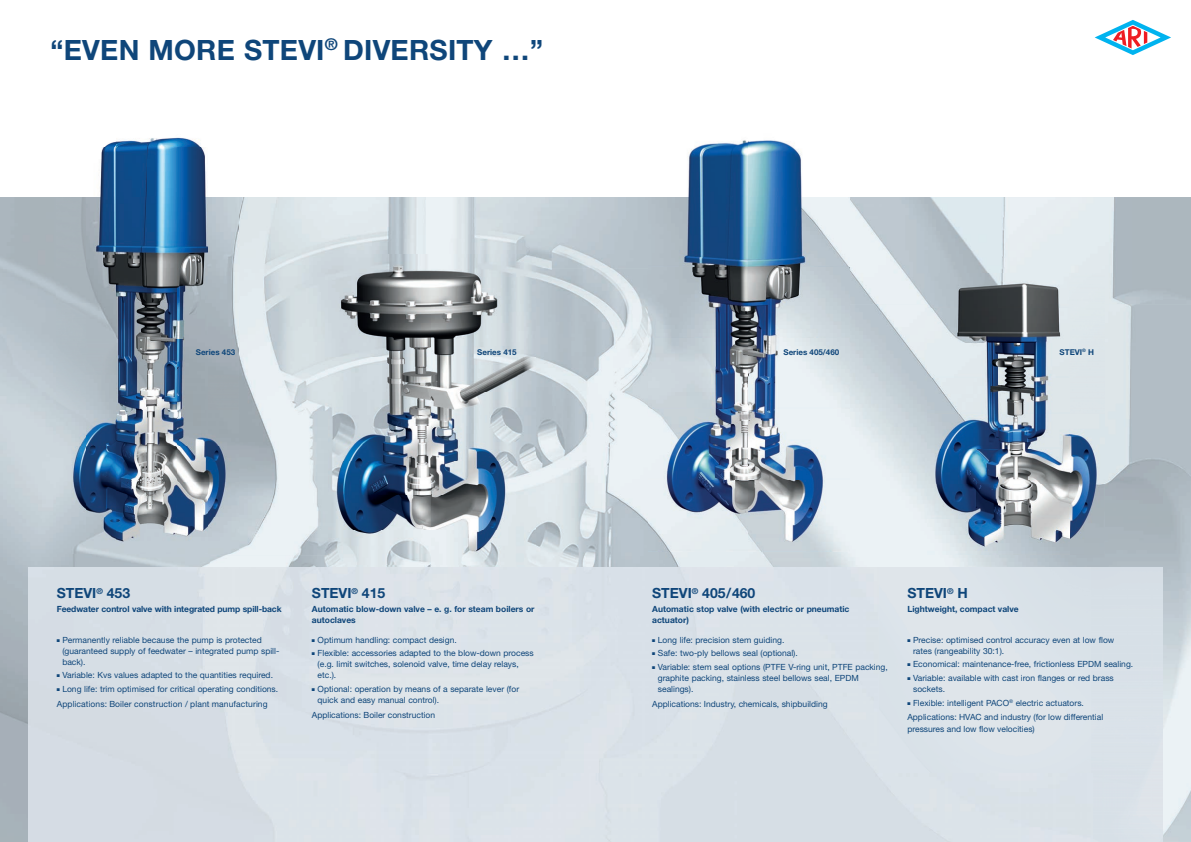
<style>
.page{position:relative;width:1191px;height:842px;background:#fff}
.page>*{position:absolute;margin:0;border:0;box-sizing:border-box;transform-origin:0 0}
.t1{font:700 28px "Helvetica Neue LT Pro";letter-spacing:.01em;color:#0f467a}
.t2{font:700 14px "Helvetica Neue LT Pro";color:#0f467a}
.t3{font:8.5px/11px "Helvetica Neue LT Pro";color:#0f467a}
.t4{font:700 8.5px/11px "Helvetica Neue LT Pro";color:#0f467a}
.t5{font:700 8px "Helvetica Neue LT Pro";color:#0f467a}
</style>
<div class="page">
<img style="left:210px;top:197px;width:140px;height:358px">
<img style="left:350px;top:197px;width:499px;height:71px">
<img style="left:849px;top:197px;width:342px;height:107px">
<img style="left:525px;top:268px;width:140px;height:299px">
<img style="left:841px;top:304px;width:104px;height:263px">
<img style="left:1086px;top:304px;width:105px;height:287px">
<img style="left:70px;top:553px;width:140px;height:14px">
<img style="left:665px;top:551px;width:176px;height:16px">
<img style="left:210px;top:555px;width:315px;height:12px">
<img style="left:1162px;top:591px;width:29px;height:251px">
<img style="left:688px;top:140px;width:114px;height:57px">
<img style="left:649px;top:268px;width:200px;height:283px">
<img style="left:328px;top:254px;width:207px;height:311px">
<img style="left:927px;top:273px;width:177px;height:282px">
<img style="left:56px;top:137px;width:182px;height:416px">
<svg style="left:1094px;top:20px;width:77px;height:35px"></svg>
<h1 class="t1" style="left:51px;top:32px;width:494px">“EVEN MORE STEVI<sup>®</sup> DIVERSITY …”</h1>
<p class="t5" style="left:196px;top:347px;width:41px">Series 453</p>
<p class="t5" style="left:477px;top:347px;width:41px">Series 415</p>
<p class="t5" style="left:783px;top:347px;width:57px">Series 405/460</p>
<p class="t5" style="left:1059px;top:347px;width:36px">STEVI<sup>®</sup> H</p>
<h2 class="t2" style="left:57px;top:585px;width:75px">STEVI<sup>®</sup> 453</h2>
<p class="t4" style="left:57px;top:603px;width:226px">Feedwater control valve with integrated pump spill-back</p>
<p class="t3" style="left:62px;top:634px;width:218px;text-indent:-6px">■ Permanently reliable because the pump is protected (guaranteed supply of feedwater – integrated pump spill&shy;back).</p>
<p class="t3" style="left:57px;top:670px;width:218px">■ Variable: Kvs values adapted to the quantities required.</p>
<p class="t3" style="left:57px;top:682px;width:223px;line-height:14.3px">■ Long life: trim optimised for critical operating conditions.<br>Applications: Boiler construction / plant manufacturing</p>
<h2 class="t2" style="left:312px;top:585px;width:75px">STEVI<sup>®</sup> 415</h2>
<p class="t4" style="left:312px;top:603px;width:224px">Automatic blow-down valve – e. g. for steam boilers or autoclaves</p>
<p class="t3" style="left:312px;top:634px;width:146px">■ Optimum handling: compact design.</p>
<p class="t3" style="left:317px;top:648px;width:218px;text-indent:-6px">■ Flexible: accessories adapted to the blow-down process (e.g. limit switches, solenoid valve, time delay relays, etc.).</p>
<p class="t3" style="left:317px;top:683px;width:203px;text-indent:-6px">■ Optional: operation by means of a separate lever (for quick and easy manual control).</p>
<p class="t3" style="left:312px;top:709px;width:125px">Applications: Boiler construction</p>
<h2 class="t2" style="left:652px;top:585px;width:105px">STEVI<sup>®</sup> 405 / 460</h2>
<p class="t4" style="left:652px;top:603px;width:199px">Automatic stop valve (with electric or pneumatic actuator)</p>
<p class="t3" style="left:652px;top:634px;width:134px">■ Long life: precision stem guiding.</p>
<p class="t3" style="left:652px;top:648px;width:147px">■ Safe: two-ply bellows seal (optional).</p>
<p class="t3" style="left:658px;top:661px;width:231px;text-indent:-6px">■ Variable: stem seal options (PTFE V-ring unit, PTFE packing, graphite packing, stainless steel bellows seal, EPDM sealings).</p>
<p class="t3" style="left:652px;top:698px;width:177px">Applications: Industry, chemicals, shipbuilding</p>
<h2 class="t2" style="left:907px;top:585px;width:62px">STEVI<sup>®</sup> H</h2>
<p class="t4" style="left:907px;top:603px;width:113px">Lightweight, compact valve</p>
<p class="t3" style="left:913px;top:634px;width:203px;text-indent:-6px">■ Precise: optimised control accuracy even at low flow rates (rangeability 30:1).</p>
<p class="t3" style="left:907px;top:659px;width:227px">■ Economical: maintenance-free, frictionless EPDM sealing.</p>
<p class="t3" style="left:913px;top:672px;width:202px;text-indent:-6px">■ Variable: available with cast iron flanges or red brass sockets.</p>
<p class="t3" style="left:907px;top:696px;width:197px;line-height:14.3px">■ Flexible: intelligent PACO<sup>®</sup> electric actuators.<br>Applications: HVAC and industry (for low differential</p>
<p class="t3" style="left:907px;top:723px;width:129px">pressures and low flow velocities)</p>
</div>
